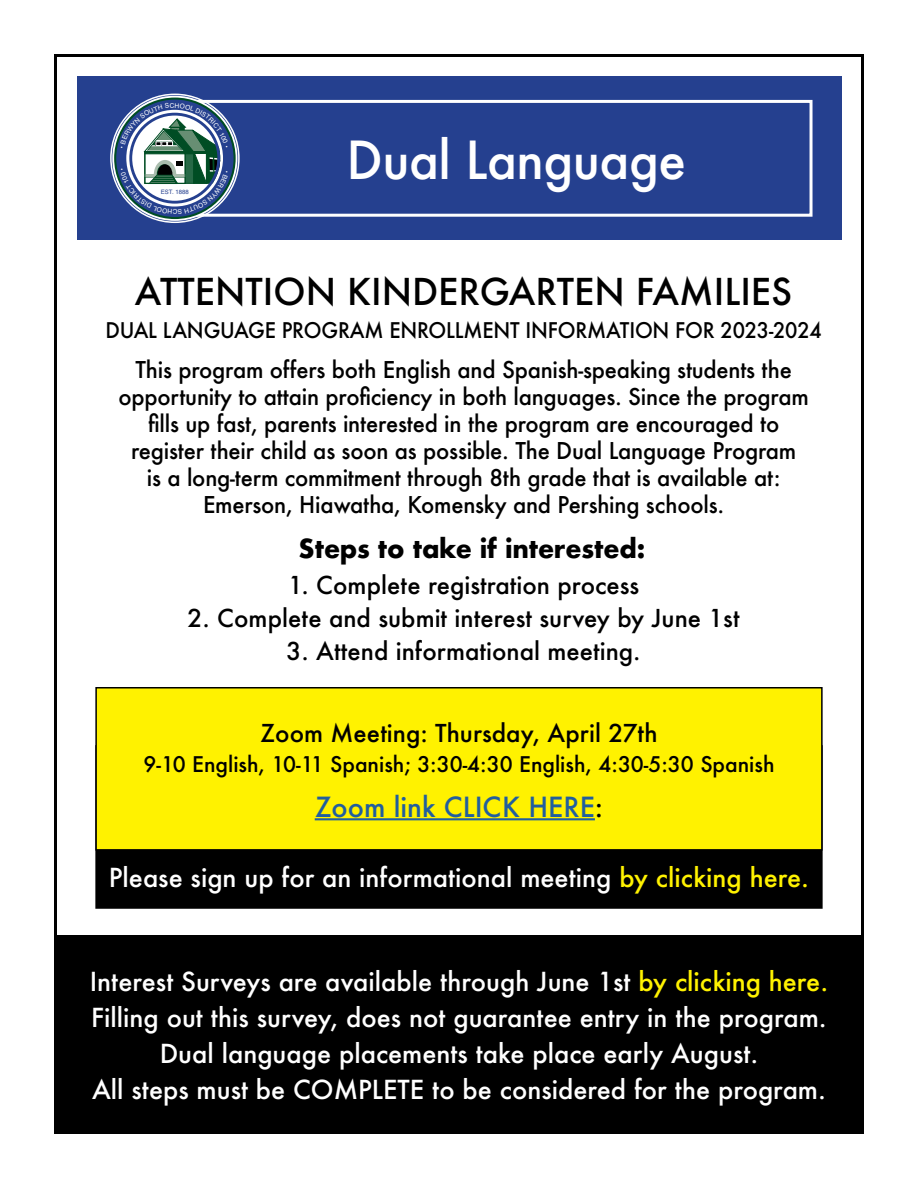
<style>
.page{position:relative;width:918px;height:1188px;background:#fff}
.page>*{position:absolute;margin:0;border:0;box-sizing:border-box;transform-origin:0 0}
.t1{font:500 51px "Futura";letter-spacing:-.01em;color:#fff}
.t2{font:500 36px "Futura";color:#000}
.t3{font:500 27px "Futura";color:#215e9e}
.t4{font:500 25.5px/36px "Futura";color:#fff;text-align:center}
.t5{font:700 25.5px "Futura";letter-spacing:-.01em;color:#000}
.t6{font:500 24px "Futura";color:#000}
.t7{font:500 22.5px/27px "Futura";letter-spacing:-.01em;color:#000;text-align:center}
.t8{font:500 21px "Futura";letter-spacing:-.01em;color:#000}
.t9{font:500 21px "Futura";letter-spacing:-.01em;color:#000;scale:.95 1}
.t10{font:6.6px "Helvetica";color:#fff}
.t11{font:6px "Helvetica";color:#25408f}
.s1{color:#000}
.s2{color:#fff200}
</style>
<div class="page">
<div style="left:54px;top:935px;width:810px;height:199px;background:#000"></div>
<div style="left:77px;top:76px;width:764px;height:164px;background:#25408f"></div>
<div style="left:173px;top:100px;width:640px;height:117px;border:3px solid #fff"></div>
<div style="left:96px;top:746px;width:726px;height:162px;background:#000"></div>
<div style="left:95px;top:745px;width:728px;height:164px;border:2px solid #000"></div>
<div style="left:96px;top:688px;width:726px;height:162px;background:#fff200"></div>
<div style="left:95px;top:687px;width:728px;height:164px;border:2px solid #000"></div>
<hr style="left:315px;top:818px;width:280px;height:2px;background:#215e9e">
<svg style="left:113px;top:97px;width:124px;height:123px"></svg>
<p class="t11" style="left:161px;top:187px;width:29px">EST. 1888</p>
<p class="t10" style="left:177px;top:217px;width:6px;rotate:180deg">C</p>
<h1 class="t1" style="left:347px;top:125px;width:341px">Dual Language</h1>
<h2 class="t2" style="left:135px;top:267px;width:659px">ATTENTION KINDERGARTEN FAMILIES</h2>
<p class="t9" style="left:105px;top:315px;width:755px">DUAL LANGUAGE PROGRAM ENROLLMENT INFORMATION FOR 2023-2024</p>
<p class="t7" style="left:119px;top:356px;width:692px">This program offers both English and Spanish-speaking students the opportunity to attain proficiency in both languages. Since the program fills up fast, parents interested in the program are encouraged to register their child as soon as possible. The Dual Language Program<br>is a long-term commitment through 8th grade that is available at:<br>Emerson, Hiawatha, Komensky and Pershing schools.</p>
<p class="t5" style="left:299px;top:530px;width:348px">Steps to take if interested:</p>
<p class="t6" style="left:288px;top:568px;width:353px">1. Complete registration process</p>
<p class="t6" style="left:188px;top:601px;width:553px">2. Complete and submit interest survey by June 1st</p>
<p class="t6" style="left:287px;top:634px;width:356px">3. Attend informational meeting.</p>
<p class="t6" style="left:260px;top:717px;width:399px">Zoom Meeting: Thursday, April 27th</p>
<p class="t8" style="left:143px;top:750px;width:633px">9-10 English, 10-11 Spanish; 3:30-4:30 English, 4:30-5:30 Spanish</p>
<p class="t3" style="left:315px;top:788px;width:290px">Zoom link CLICK HERE<span class="s1">:</span></p>
<p class="t4" style="left:109px;top:859px;width:702px">Please sign up for an informational meeting <span class="s2">by clicking here.</span></p>
<p class="t4" style="left:90px;top:963px;width:740px">Interest Surveys are available through June 1st <span class="s2">by clicking here.<br></span>Filling out this survey, does not guarantee entry in the program.<br>Dual language placements take place early August.<br>All steps must be COMPLETE to be considered for the program.</p>
</div>
